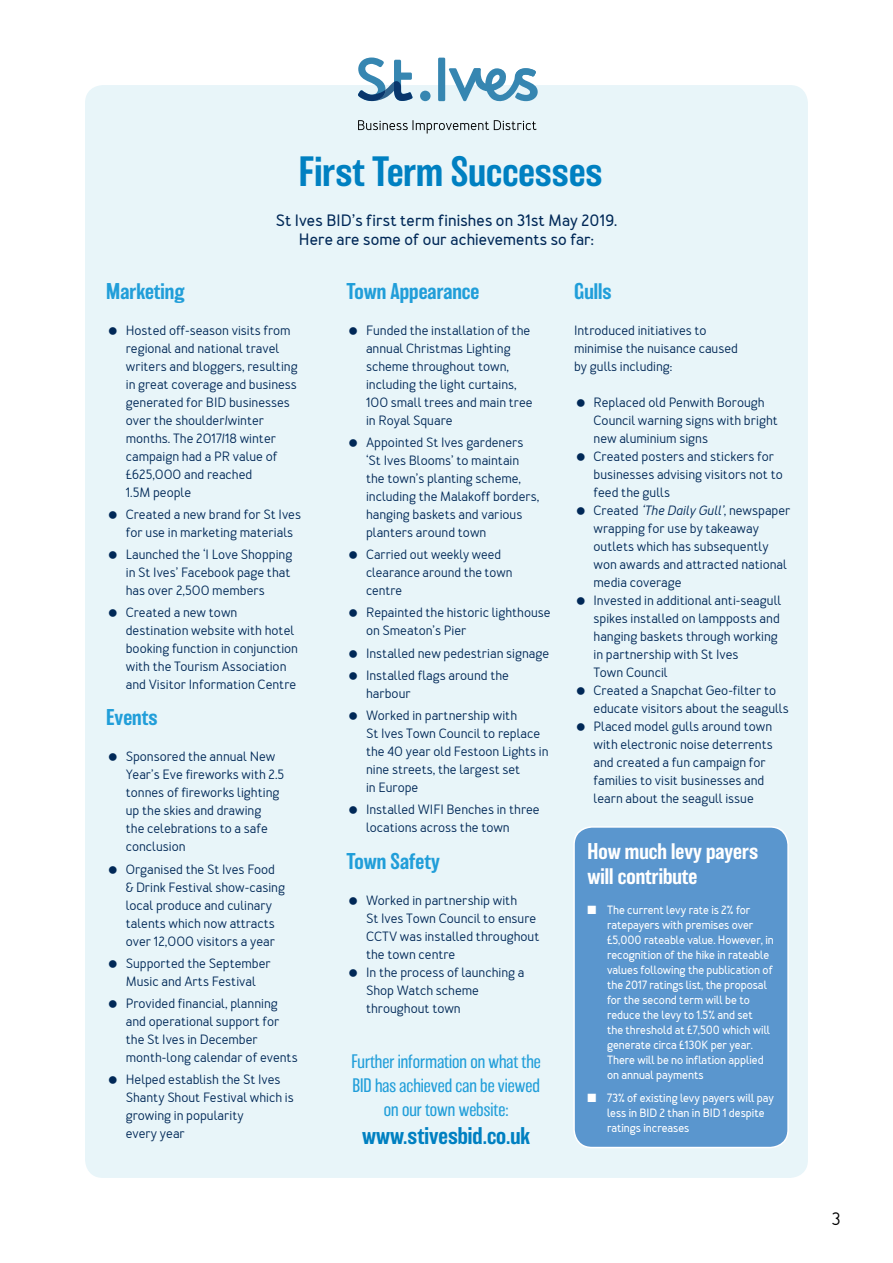
<style>
.page{position:relative;width:893px;height:1263px;background:#fff}
.page>*{position:absolute;margin:0;border:0;box-sizing:border-box;transform-origin:0 0}
.t1{font:500 39px "Balboa";color:#0080c1}
.t2{font:500 22.5px "Balboa";color:#0080c1}
.t3{font:500 21px "Balboa";color:#219ed9}
.t4{font:500 21px/25.2px "Balboa";color:#fff}
.t5{font:200 18px/24px "Balboa";color:#219ed9;text-align:center}
.t6{font:500 18px "Merlo";color:#000}
.t7{font:700 16.5px/19.5px "Merlo";letter-spacing:.01em;color:#002857;text-align:center}
.t8{font:500 13.5px/18px "Merlo";color:#002857}
.t9{font:700 12px/15px "Merlo";color:#fff}
.s1{font-style:italic}
</style>
<div class="page">
<div style="left:85px;top:85px;width:723px;height:1093px;background:#e8f5f9;border-radius:18px"></div>
<div style="left:438px;top:58px;width:7px;height:43px;background:#3686b1"></div>
<div style="left:420px;top:91px;width:11px;height:10px;background:#3686b1;border-radius:50%"></div>
<svg style="left:449px;top:68px;width:89px;height:34px"></svg>
<svg style="left:358px;top:58px;width:55px;height:43px"></svg>
<svg style="left:358px;top:120px;width:179px;height:14px"></svg>
<div style="left:574px;top:827px;width:214px;height:320px;background:#5a96ce;border-radius:18px"></div>
<div style="left:573px;top:826px;width:216px;height:322px;border:2px solid #fff;border-radius:18px"></div>
<h1 class="t1" style="left:299px;top:150px;width:305px">First Term Successes</h1>
<p class="t7" style="left:276px;top:211px;width:343px">St Ives BID’s first term finishes on 31st May 2019.<br>Here are some of our achievements so far:</p>
<h3 class="t3" style="left:106px;top:279px;width:80px">Marketing</h3>
<p class="t8" style="left:126px;top:321px;width:173px">Hosted off-season visits from regional and national travel writers and bloggers, resulting in great coverage and business generated for BID businesses over the shoulder/winter months. The 2017/18 winter campaign had a PR value of £625,000 and reached<br>1.5M people</p>
<p class="t8" style="left:126px;top:505px;width:177px">Created a new brand for St Ives for use in marketing materials</p>
<p class="t8" style="left:126px;top:546px;width:168px">Launched the ‘I Love Shopping in St Ives’ Facebook page that has over 2,500 members</p>
<p class="t8" style="left:126px;top:604px;width:174px">Created a new town destination website with hotel booking function in conjunction with the Tourism Association and Visitor Information Centre</p>
<h3 class="t3" style="left:106px;top:706px;width:53px">Events</h3>
<p class="t8" style="left:126px;top:748px;width:160px">Sponsored the annual New<br>Year’s Eve fireworks with 2.5 tonnes of fireworks lighting up the skies and drawing<br>the celebrations to a safe conclusion</p>
<p class="t8" style="left:126px;top:860px;width:161px">Organised the St Ives Food &amp; Drink Festival show-casing local produce and culinary talents which now attracts over 12,000 visitors a year</p>
<p class="t8" style="left:126px;top:954px;width:147px">Supported the September<br>Music and Arts Festival</p>
<p class="t8" style="left:126px;top:995px;width:173px">Provided financial, planning and operational support for the St Ives in December month-long calendar of events</p>
<p class="t8" style="left:126px;top:1071px;width:169px">Helped establish the St Ives<br>Shanty Shout Festival which is growing in popularity<br>every year</p>
<h3 class="t3" style="left:347px;top:279px;width:134px">Town Appearance</h3>
<p class="t8" style="left:366px;top:321px;width:168px">Funded the installation of the annual Christmas Lighting scheme throughout town, including the light curtains,<br>100 small trees and main tree in Royal Square</p>
<p class="t8" style="left:366px;top:434px;width:175px">Appointed St Ives gardeners ‘St Ives Blooms’ to maintain the town’s planting scheme, including the Malakoff borders, hanging baskets and various planters around town</p>
<p class="t8" style="left:366px;top:546px;width:148px">Carried out weekly weed clearance around the town centre</p>
<p class="t8" style="left:366px;top:604px;width:186px">Repainted the historic lighthouse on Smeaton’s Pier</p>
<p class="t8" style="left:366px;top:642px;width:185px;line-height:22.2px">Installed new pedestrian signage<br>Installed flags around the</p>
<p class="t8" style="left:366px;top:682px;width:153px;line-height:22.2px">harbour<br>Worked in partnership with</p>
<p class="t8" style="left:366px;top:725px;width:184px">St Ives Town Council to replace the 40 year old Festoon Lights in nine streets, the largest set<br>in Europe</p>
<p class="t8" style="left:366px;top:801px;width:175px">Installed WIFI Benches in three locations across the town</p>
<h3 class="t3" style="left:347px;top:849px;width:95px">Town Safety</h3>
<p class="t8" style="left:366px;top:891px;width:175px">Worked in partnership with<br>St Ives Town Council to ensure<br>CCTV was installed throughout the town centre<br>In the process of launching a<br>Shop Watch scheme throughout town</p>
<h3 class="t5" style="left:351px;top:1049px;width:191px">Further information on what the<br>BID has achieved can be viewed on our town website:</h3>
<h2 class="t2" style="left:362px;top:1123px;width:170px">www.stivesbid.co.uk</h2>
<h3 class="t3" style="left:574px;top:279px;width:39px">Gulls</h3>
<p class="t8" style="left:574px;top:321px;width:165px">Introduced initiatives to minimise the nuisance caused by gulls including:</p>
<p class="t8" style="left:594px;top:393px;width:198px">Replaced old Penwith Borough<br>Council warning signs with bright new aluminium signs<br>Created posters and stickers for businesses advising visitors not to feed the gulls<br>Created <span class="s1">‘The Daily Gull’</span>, newspaper wrapping for use by takeaway outlets which has subsequently won awards and attracted national media coverage<br>Invested in additional anti-seagull spikes installed on lampposts and hanging baskets through working in partnership with St Ives<br>Town Council<br>Created a Snapchat Geo-filter to educate visitors about the seagulls<br>Placed model gulls around town with electronic noise deterrents and created a fun campaign for families to visit businesses and learn about the seagull issue</p>
<h3 class="t4" style="left:587px;top:838px;width:172px">How much levy payers will contribute</h3>
<p class="t9" style="left:607px;top:902px;width:168px;text-indent:-19px">■ The current levy rate is 2% for ratepayers with premises over £5,000 rateable value. However, in recognition of the hike in rateable values following the publication of the 2017 ratings list, the proposal for the second term will be to reduce the levy to 1.5% and set<br>the threshold at £7,500 which will generate circa £130K per year.<br>There will be no inflation applied on annual payments</p>
<p class="t9" style="left:607px;top:1091px;width:168px;text-indent:-19px">■ 73% of existing levy payers will pay less in BID 2 than in BID 1 despite ratings increases</p>
<h3 class="t6" style="left:831px;top:1208px;width:11px">3</h3>
</div>
